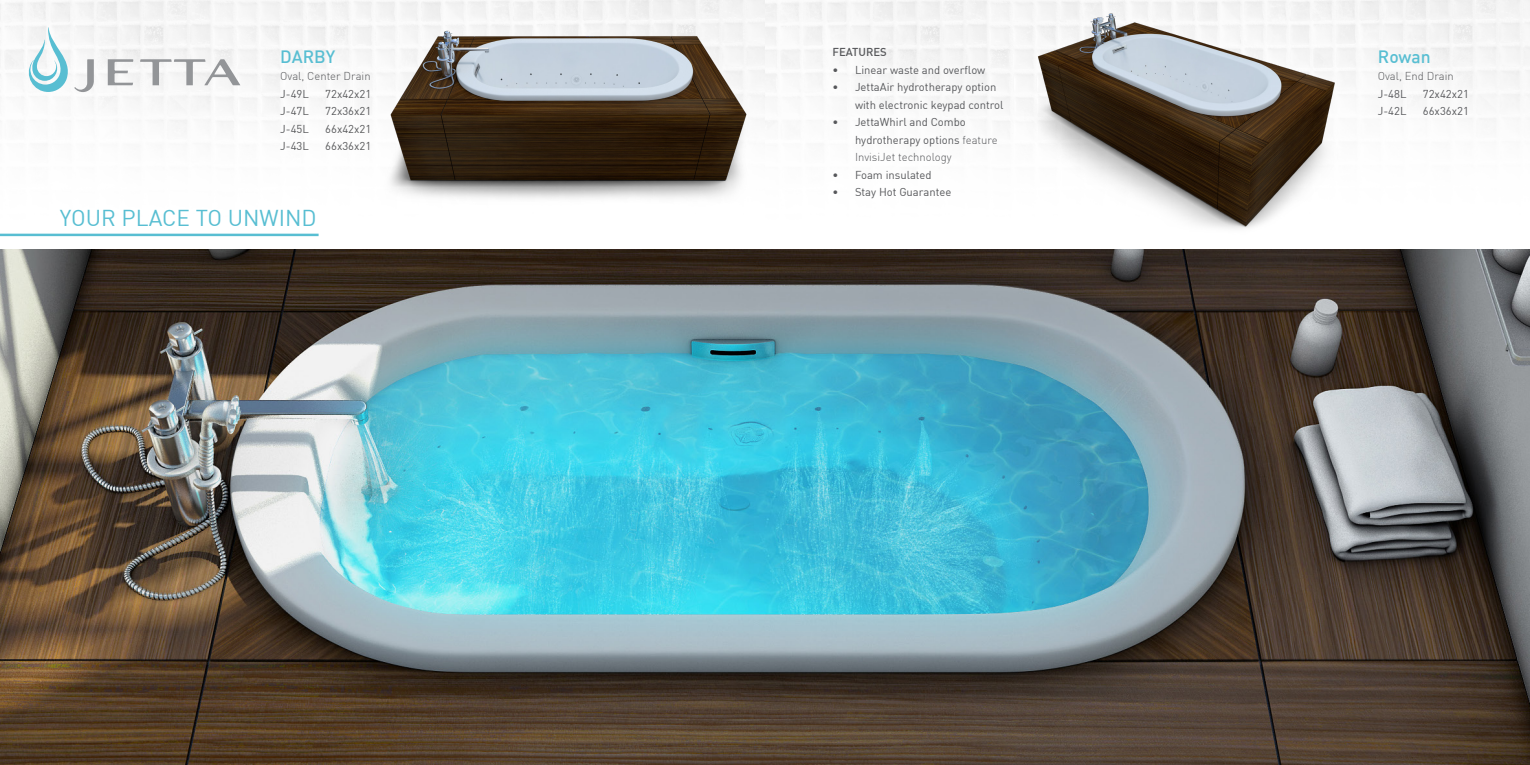
<style>
.page{position:relative;width:1530px;height:765px;background:#fff}
.page>*{position:absolute;margin:0;border:0;box-sizing:border-box;transform-origin:0 0}
.smaller_italic_body{font:22.5px "DIN";color:#58bed2}
.smaller_italic_body-2{font:500 17.5px "DIN";color:#58bed2}
.smaller_italic_body-3{font:11.25px/17.5px "DIN";color:#57585b}
.smaller_italic_body-4{font:11.25px "DIN";color:#57585a}
.smaller_italic_body-5{font:300 11.25px "DIN";color:#57585b}
.smaller_italic_body-6{font:500 11.25px "DIN";color:#57585b}
.s1{font-weight:300}
</style>
<div class="page">
<img style="left:0;top:0;width:1530px;height:250px">
<img style="left:0;top:250px;width:1530px;height:515px">
<hr style="left:0;top:234px;width:319px;height:2px;background:#58bed2">
<svg style="left:140px;top:59px;width:100px;height:26px"></svg>
<svg style="left:108px;top:59px;width:25px;height:26px"></svg>
<svg style="left:24px;top:27px;width:70px;height:65px"></svg>
<img style="left:359px;top:0;width:415px;height:247px">
<img style="left:1001px;top:0;width:385px;height:245px">
<p class="smaller_italic_body-2" style="left:280px;top:45px;width:57px">DARBY</p>
<p class="smaller_italic_body-5" style="left:280px;top:69px;width:92px">Oval, Center Drain</p>
<p class="smaller_italic_body-4" style="left:280px;top:86px;width:30px">J-49L</p>
<p class="smaller_italic_body-4" style="left:325px;top:86px;width:47px">72x42x21</p>
<p class="smaller_italic_body-4" style="left:280px;top:104px;width:30px">J-47L</p>
<p class="smaller_italic_body-4" style="left:325px;top:104px;width:47px">72x36x21</p>
<p class="smaller_italic_body-4" style="left:280px;top:121px;width:30px">J-45L</p>
<p class="smaller_italic_body-4" style="left:325px;top:121px;width:47px">66x42x21</p>
<p class="smaller_italic_body-4" style="left:280px;top:139px;width:30px">J-43L</p>
<p class="smaller_italic_body-4" style="left:325px;top:139px;width:47px">66x36x21</p>
<p class="smaller_italic_body" style="left:60px;top:204px;width:258px">YOUR PLACE TO UNWIND</p>
<p class="smaller_italic_body-6" style="left:832px;top:45px;width:56px">FEATURES</p>
<p class="smaller_italic_body-3" style="left:832px;top:61px;width:154px">• Linear waste and overflow</p>
<p class="smaller_italic_body-3" style="left:855px;top:78px;width:150px;text-indent:-22px">• JettaAir hydrotherapy option with electronic keypad control</p>
<p class="smaller_italic_body-3" style="left:855px;top:113px;width:144px;text-indent:-22px">• JettaWhirl and Combo hydrotherapy options <span class="s1">feature<br>InvisiJet technology</span></p>
<p class="smaller_italic_body-3" style="left:832px;top:166px;width:101px">• Foam insulated</p>
<p class="smaller_italic_body-3" style="left:832px;top:183px;width:120px">• Stay Hot Guarantee</p>
<p class="smaller_italic_body-2" style="left:1378px;top:45px;width:54px">Rowan</p>
<p class="smaller_italic_body-5" style="left:1378px;top:69px;width:77px">Oval, End Drain</p>
<p class="smaller_italic_body-3" style="left:1378px;top:84px;width:30px">J-48L</p>
<p class="smaller_italic_body-3" style="left:1423px;top:84px;width:47px">72x42x21</p>
<p class="smaller_italic_body-3" style="left:1378px;top:102px;width:30px">J-42L</p>
<p class="smaller_italic_body-3" style="left:1423px;top:102px;width:47px">66x36x21</p>
</div>
